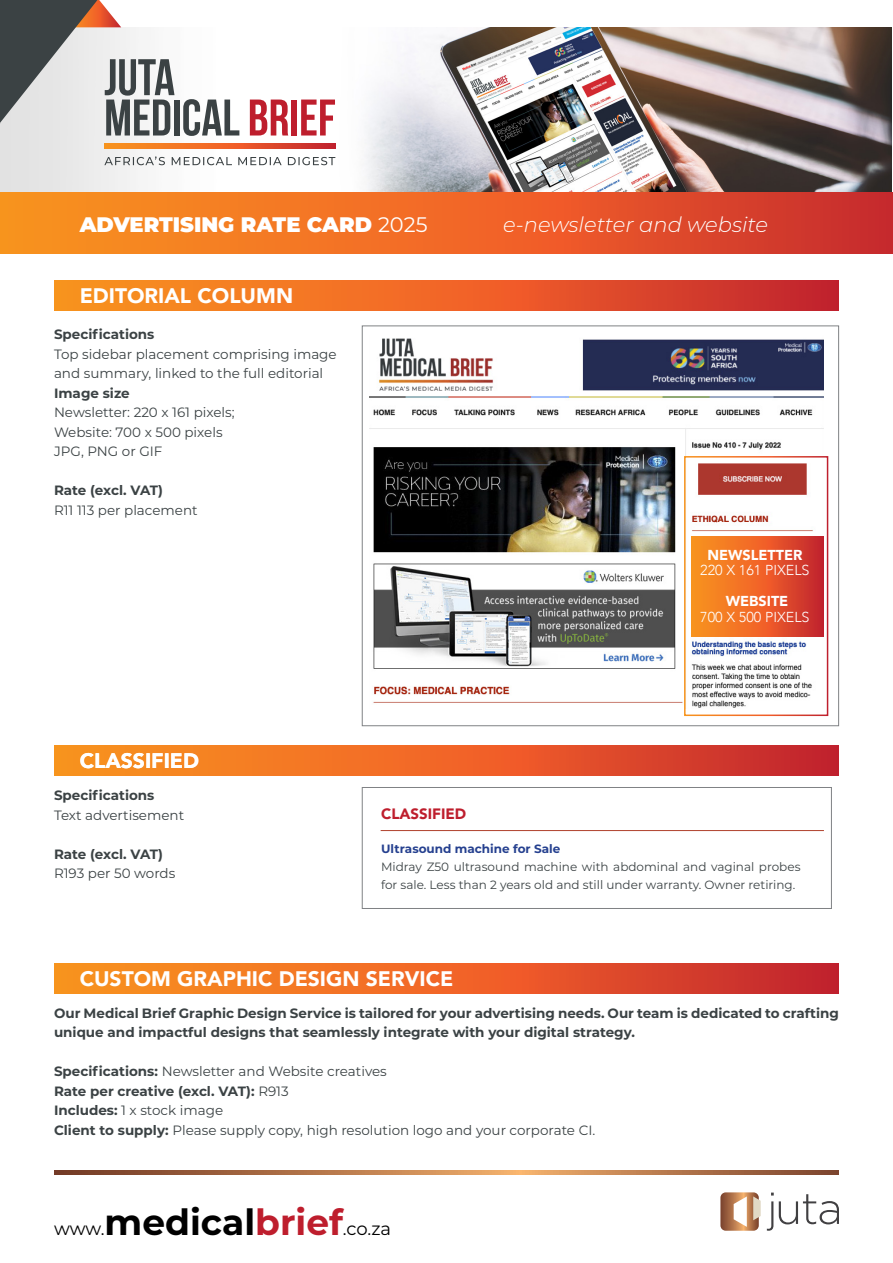
<style>
.page{position:relative;width:893px;height:1263px;background:#fff}
.page>*{position:absolute;margin:0;border:0;box-sizing:border-box;transform-origin:0 0}
.t1{font:700 51.45px/40.3px "Bebas Neue";color:#3b4244}
.t2{font:italic 300 21.15px "Montserrat";color:#fff}
.t3{font:900 21px "Avenir";color:#fff}
.t4{font:900 21px "Montserrat";color:#fff}
.t5{font:18px "Montserrat";letter-spacing:-.005em;color:#000}
.t6{font:900 15px "Avenir";color:#be1e2d}
.t7{font:300 14.4px "Avenir";color:#fff}
.t8{font:900 14.4px "Avenir";color:#fff}
.t9{font:13.5px/19.5px "Montserrat";color:#3b4244}
.t10{font:700 13.5px/19.5px "Montserrat";color:#3b4244}
.t11{font:12px/18px "Montserrat";color:#3b4244}
.t12{font:700 12px "Montserrat";color:#25408f}
.s1{color:#be1e2d}
.s2{font-weight:400}
.s3{font-weight:700}
.s4{font-weight:700;font-size:36px}
.s5{font-weight:700;font-size:36px;color:#be1e2d}
</style>
<div class="page">
<img style="left:0;top:27px;width:892px;height:166px">
<svg style="left:104px;top:156px;width:231px;height:9px"></svg>
<svg style="left:104px;top:143px;width:231px;height:6px"></svg>
<svg style="left:0;top:0;width:121px;height:124px;background:#a4a09f"></svg>
<div style="left:54px;top:281px;width:785px;height:30px;background:linear-gradient(to right,#ff9a1f,#cc272f)"></div>
<svg style="left:767px;top:1192px;width:72px;height:39px"></svg>
<svg style="left:720px;top:1192px;width:41px;height:39px"></svg>
<svg style="left:54px;top:1170px;width:785px;height:5px;background:#b17349"></svg>
<div style="left:54px;top:746px;width:785px;height:30px;background:linear-gradient(to right,#ff9a1f,#cc272f)"></div>
<img style="left:380px;top:830px;width:444px;height:2px">
<div style="left:362px;top:787px;width:470px;height:122px;border:1px solid #808285"></div>
<img style="left:369px;top:338px;width:454px;height:370px">
<div style="left:691px;top:536px;width:132px;height:100px;background:linear-gradient(to right,#ff9a1f,#ce292f)"></div>
<div style="left:684px;top:456px;width:144px;height:260px;border:2px solid #fff"></div>
<div style="left:0;top:193px;width:893px;height:60px;background:linear-gradient(to right,#ff991f,#d22f2f)"></div>
<div style="left:54px;top:963px;width:785px;height:30px;background:linear-gradient(to right,#ff9a1f,#cc272f)"></div>
<h1 class="t1" style="left:104px;top:57px;width:233px">JUTA<br>MEDICAL <span class="s1">BRIEF</span></h1>
<h3 class="t4" style="left:80px;top:209px;width:349px">ADVERTISING RATE CARD <span class="s2">2025</span></h3>
<h2 class="t2" style="left:503px;top:210px;width:267px">e-newsletter and website</h2>
<h3 class="t3" style="left:80px;top:278px;width:215px">EDITORIAL COLUMN</h3>
<p class="t10" style="left:54px;top:324px;width:102px">Specifications</p>
<p class="t9" style="left:54px;top:344px;width:284px">Top sidebar placement comprising image and summary, linked to the full editorial</p>
<p class="t10" style="left:54px;top:382px;width:77px">Image size</p>
<p class="t9" style="left:54px;top:402px;width:182px">Newsletter: 220 x 161 pixels;<br>Website: 700 x 500 pixels<br>JPG, PNG or GIF</p>
<p class="t10" style="left:54px;top:480px;width:111px">Rate (excl. VAT)</p>
<p class="t9" style="left:54px;top:500px;width:145px">R11 113 per placement</p>
<p class="t8" style="left:707px;top:542px;width:97px">NEWSLETTER</p>
<p class="t7" style="left:700px;top:562px;width:111px">220 X 161 PIXELS</p>
<p class="t8" style="left:726px;top:589px;width:64px">WEBSITE</p>
<p class="t7" style="left:700px;top:608px;width:111px">700 X 500 PIXELS</p>
<h3 class="t3" style="left:80px;top:743px;width:121px">CLASSIFIED</h3>
<p class="t10" style="left:54px;top:785px;width:102px">Specifications</p>
<p class="t9" style="left:54px;top:805px;width:132px">Text advertisement</p>
<p class="t10" style="left:54px;top:843px;width:111px">Rate (excl. VAT)</p>
<p class="t9" style="left:54px;top:863px;width:123px">R193 per 50 words</p>
<p class="t6" style="left:381px;top:801px;width:87px">CLASSIFIED</p>
<p class="t12" style="left:381px;top:840px;width:181px">Ultrasound machine for Sale</p>
<p class="t11" style="left:381px;top:858px;width:421px">Midray Z50 ultrasound machine with abdominal and vaginal probes for sale. Less than 2 years old and still under warranty. Owner retiring.</p>
<h3 class="t3" style="left:80px;top:960px;width:375px">CUSTOM GRAPHIC DESIGN SERVICE</h3>
<p class="t10" style="left:54px;top:1002px;width:786px">Our Medical Brief Graphic Design Service is tailored for your advertising needs. Our team is dedicated to crafting unique and impactful designs that seamlessly integrate with your digital strategy.</p>
<p class="t9" style="left:54px;top:1061px;width:543px"><span class="s3">Specifications:</span> Newsletter and Website creatives<br><span class="s3">Rate per creative (excl. VAT):</span> R913<br><span class="s3">Includes:</span> 1 x stock image<br><span class="s3">Client to supply:</span> Please supply copy, high resolution logo and your corporate CI.</p>
<h3 class="t5" style="left:54px;top:1216px;width:339px">www.<span class="s4">medical</span><span class="s5">brief</span>.co.za</h3>
</div>
